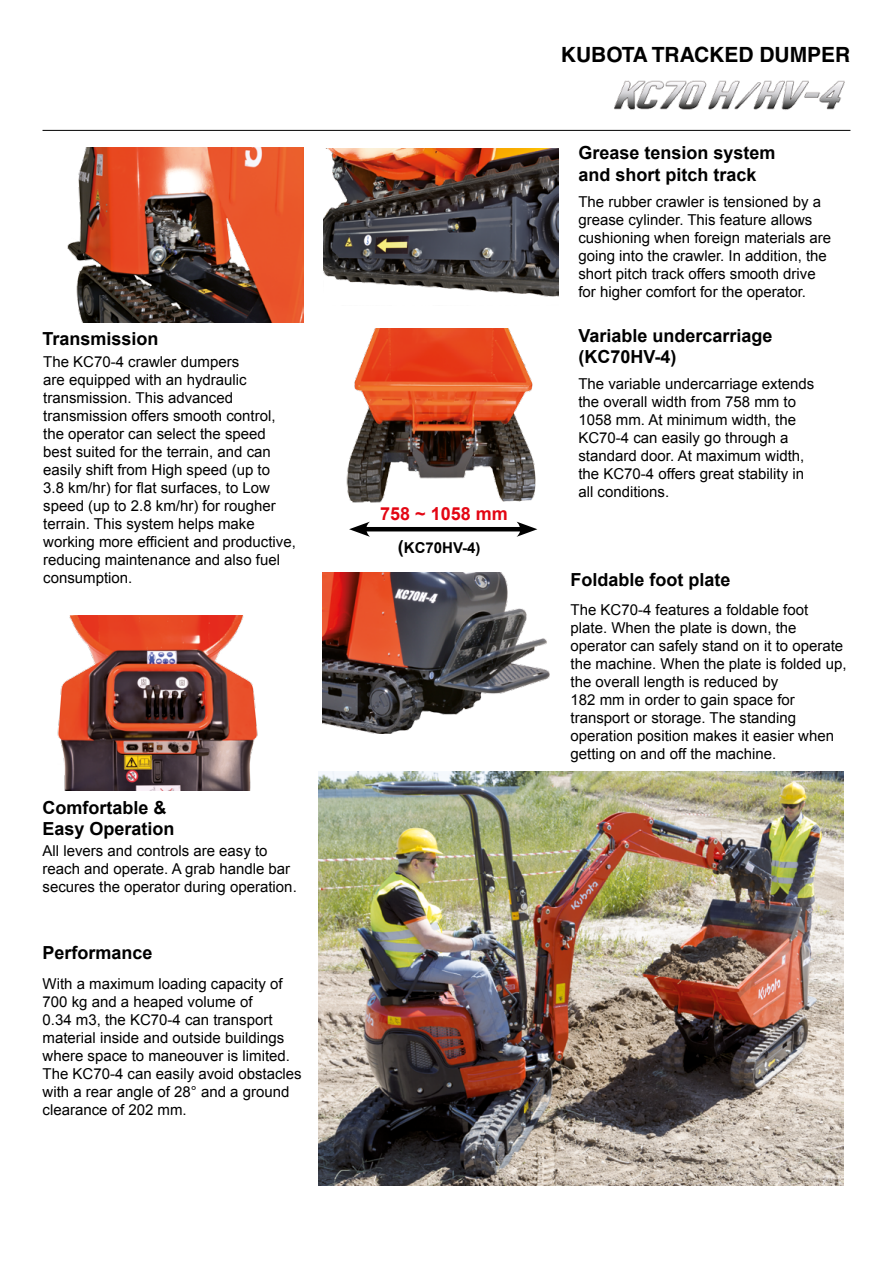
<style>
.page{position:relative;width:893px;height:1263px;background:#fff}
.page>*{position:absolute;margin:0;border:0;box-sizing:border-box;transform-origin:0 0}
.t1{font:700 21px "Helvetica CE";color:#000}
.t2{font:700 18px/21.6px "Arial";color:#000}
.t3{font:700 18px "Arial";color:#e30613}
.t4{font:15px/18px "Arial";color:#000}
.t5{font:700 15px "Arial";color:#000}
.s1{font-size:18px}
</style>
<div class="page">
<img style="left:67px;top:148px;width:237px;height:174px">
<img style="left:57px;top:615px;width:201px;height:175px">
<img style="left:614px;top:80px;width:231px;height:30px">
<img style="left:323px;top:148px;width:236px;height:149px">
<img style="left:346px;top:328px;width:190px;height:175px">
<img style="left:322px;top:573px;width:228px;height:161px">
<img style="left:319px;top:771px;width:524px;height:414px">
<hr style="left:43px;top:130px;width:807px;height:1px;background:#000">
<hr style="left:362px;top:527px;width:163px;height:4px;background:#000">
<svg style="left:349px;top:522px;width:21px;height:15px"></svg>
<svg style="left:517px;top:522px;width:20px;height:15px"></svg>
<p class="t2" style="left:43px;top:328px;width:118px">Transmission</p>
<p class="t4" style="left:43px;top:353px;width:254px">The KC70-4 crawler dumpers<br>are equipped with an hydraulic transmission. This advanced transmission offers smooth control, the operator can select the speed best suited for the terrain, and can easily shift from High speed (up to<br>3.8 km/hr) for flat surfaces, to Low speed (up to 2.8 km/hr) for rougher terrain. This system helps make working more efficient and productive, reducing maintenance and also fuel consumption.</p>
<p class="t2" style="left:43px;top:797px;width:134px">Comfortable &amp;<br>Easy Operation</p>
<p class="t4" style="left:43px;top:842px;width:256px">All levers and controls are easy to reach and operate. A grab handle bar secures the operator during operation.</p>
<p class="t2" style="left:43px;top:943px;width:112px">Performance</p>
<p class="t4" style="left:43px;top:975px;width:261px">With a maximum loading capacity of<br>700 kg and a heaped volume of<br>0.34 m3, the KC70-4 can transport material inside and outside buildings where space to maneouver is limited.<br>The KC70-4 can easily avoid obstacles with a rear angle of 28° and a ground clearance of 202 mm.</p>
<p class="t3" style="left:380px;top:502px;width:129px">758 ~ 1058 mm</p>
<p class="t5" style="left:398px;top:537px;width:84px"><span class="s1">(</span>KC70HV-4)</p>
<h1 class="t1" style="left:561px;top:42px;width:291px">KUBOTA TRACKED DUMPER</h1>
<p class="t2" style="left:578px;top:143px;width:199px">Grease tension system and short pitch track</p>
<p class="t4" style="left:578px;top:193px;width:254px">The rubber crawler is tensioned by a grease cylinder. This feature allows cushioning when foreign materials are going into the crawler. In addition, the short pitch track offers smooth drive for higher comfort for the operator.</p>
<p class="t2" style="left:578px;top:325px;width:196px">Variable undercarriage (KC70HV-4)</p>
<p class="t4" style="left:578px;top:375px;width:237px">The variable undercarriage extends the overall width from 758 mm to<br>1058 mm. At minimum width, the<br>KC70-4 can easily go through a standard door. At maximum width, the KC70-4 offers great stability in all conditions.</p>
<p class="t2" style="left:571px;top:569px;width:162px">Foldable foot plate</p>
<p class="t4" style="left:571px;top:601px;width:277px">The KC70-4 features a foldable foot plate. When the plate is down, the operator can safely stand on it to operate the machine. When the plate is folded up, the overall length is reduced by<br>182 mm in order to gain space for transport or storage. The standing operation position makes it easier when getting on and off the machine.</p>
</div>
